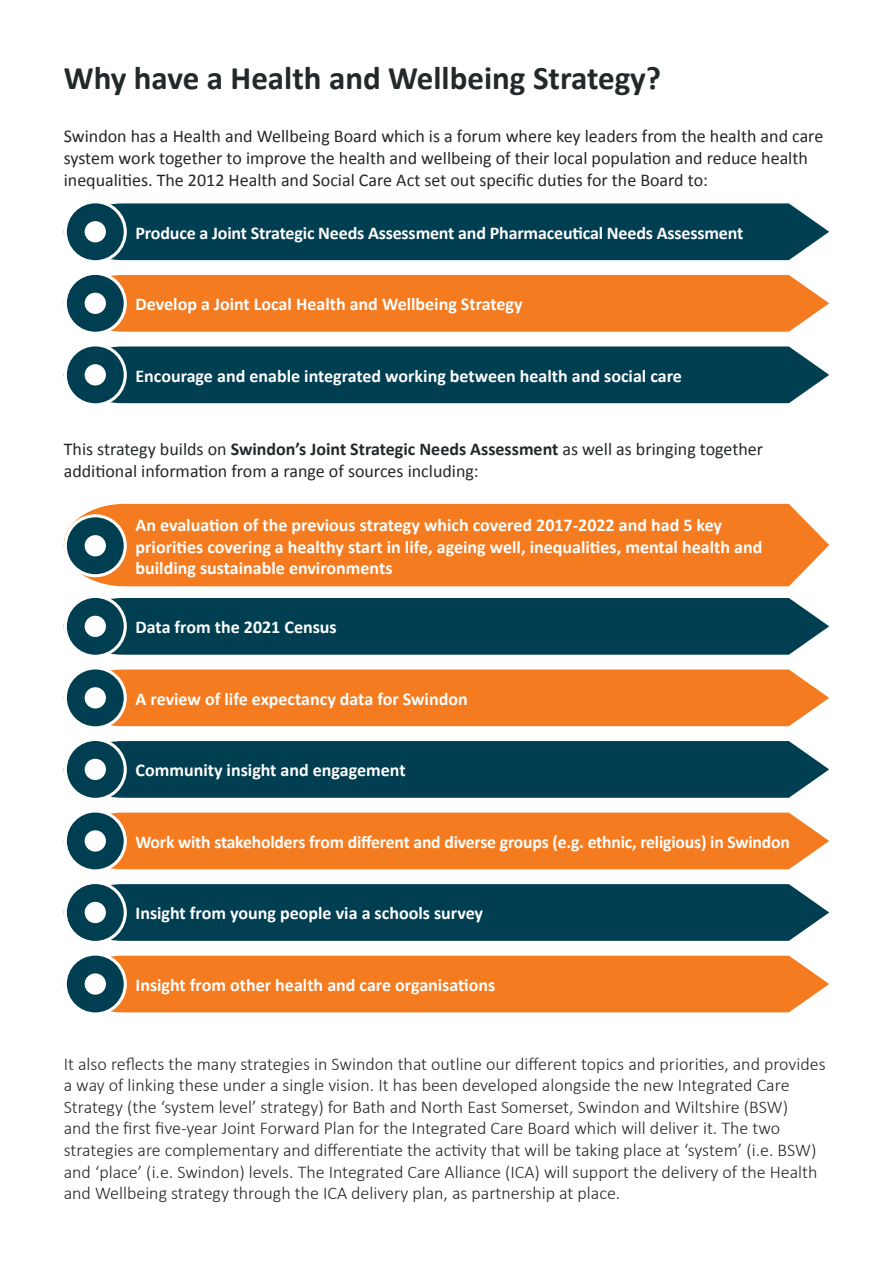
<style>
.page{position:relative;width:893px;height:1263px;background:#fff}
.page>*{position:absolute;margin:0;border:0;box-sizing:border-box;transform-origin:0 0}
.t1{font:700 33px "Calibri";color:#23282a}
.t2{font:300 18px/21.6px "Calibri";color:#23282a}
.t3{font:700 18px/21.6px "Calibri";color:#fff}
.t4{font:18px/21.6px "Calibri";color:#23282a}
.s1{font-weight:700}
</style>
<div class="page">
<div style="left:110px;top:203px;width:719px;height:57px;background:#003e52"></div>
<div style="left:65px;top:202px;width:60px;height:60px;background:#003e52;border-radius:50%"></div>
<div style="left:64px;top:200px;width:63px;height:63px;border:3px solid #fff;border-radius:50%"></div>
<div style="left:110px;top:275px;width:719px;height:57px;background:#f47b20"></div>
<div style="left:65px;top:273px;width:60px;height:60px;background:#003e52;border-radius:50%"></div>
<div style="left:64px;top:272px;width:63px;height:63px;border:3px solid #fff;border-radius:50%"></div>
<div style="left:110px;top:346px;width:719px;height:57px;background:#003e52"></div>
<div style="left:65px;top:345px;width:60px;height:60px;background:#003e52;border-radius:50%"></div>
<div style="left:64px;top:343px;width:63px;height:63px;border:3px solid #fff;border-radius:50%"></div>
<div style="left:64px;top:504px;width:765px;height:82px;background:#f47b20"></div>
<div style="left:65px;top:516px;width:60px;height:60px;background:#003e52;border-radius:50%"></div>
<div style="left:64px;top:514px;width:63px;height:63px;border:3px solid #fff;border-radius:50%"></div>
<div style="left:110px;top:598px;width:719px;height:57px;background:#003e52"></div>
<div style="left:65px;top:596px;width:60px;height:60px;background:#003e52;border-radius:50%"></div>
<div style="left:64px;top:595px;width:63px;height:63px;border:3px solid #fff;border-radius:50%"></div>
<div style="left:110px;top:669px;width:719px;height:57px;background:#f47b20"></div>
<div style="left:65px;top:668px;width:60px;height:60px;background:#003e52;border-radius:50%"></div>
<div style="left:64px;top:666px;width:63px;height:63px;border:3px solid #fff;border-radius:50%"></div>
<div style="left:110px;top:741px;width:719px;height:57px;background:#003e52"></div>
<div style="left:65px;top:739px;width:60px;height:60px;background:#003e52;border-radius:50%"></div>
<div style="left:64px;top:738px;width:63px;height:63px;border:3px solid #fff;border-radius:50%"></div>
<div style="left:110px;top:812px;width:719px;height:57px;background:#f47b20"></div>
<div style="left:65px;top:811px;width:60px;height:60px;background:#003e52;border-radius:50%"></div>
<div style="left:64px;top:809px;width:63px;height:63px;border:3px solid #fff;border-radius:50%"></div>
<div style="left:111px;top:884px;width:718px;height:57px;background:#003e52"></div>
<div style="left:65px;top:882px;width:60px;height:60px;background:#003e52;border-radius:50%"></div>
<div style="left:64px;top:881px;width:63px;height:63px;border:3px solid #fff;border-radius:50%"></div>
<div style="left:110px;top:956px;width:719px;height:56px;background:#f47b20"></div>
<div style="left:65px;top:954px;width:60px;height:60px;background:#003e52;border-radius:50%"></div>
<div style="left:64px;top:952px;width:63px;height:63px;border:3px solid #fff;border-radius:50%"></div>
<div style="left:85px;top:535px;width:21px;height:21px;background:#fff;border-radius:50%"></div>
<div style="left:85px;top:221px;width:21px;height:21px;background:#fff;border-radius:50%"></div>
<div style="left:85px;top:293px;width:21px;height:21px;background:#fff;border-radius:50%"></div>
<div style="left:85px;top:364px;width:21px;height:21px;background:#fff;border-radius:50%"></div>
<div style="left:85px;top:616px;width:21px;height:21px;background:#fff;border-radius:50%"></div>
<div style="left:85px;top:687px;width:21px;height:21px;background:#fff;border-radius:50%"></div>
<div style="left:85px;top:759px;width:21px;height:21px;background:#fff;border-radius:50%"></div>
<div style="left:85px;top:830px;width:21px;height:21px;background:#fff;border-radius:50%"></div>
<div style="left:85px;top:902px;width:21px;height:21px;background:#fff;border-radius:50%"></div>
<div style="left:85px;top:973px;width:21px;height:22px;background:#fff;border-radius:50%"></div>
<h1 class="t1" style="left:64px;top:56px;width:599px">Why have a Health and Wellbeing Strategy?</h1>
<p class="t4" style="left:64px;top:126px;width:761px">Swindon has a Health and Wellbeing Board which is a forum where key leaders from the health and care system work together to improve the health and wellbeing of their local population and reduce health inequalities. The 2012 Health and Social Care Act set out specific duties for the Board to:</p>
<p class="t3" style="left:136px;top:222px;width:609px">Produce a Joint Strategic Needs Assessment and Pharmaceutical Needs Assessment</p>
<p class="t3" style="left:136px;top:293px;width:389px">Develop a Joint Local Health and Wellbeing Strategy</p>
<p class="t3" style="left:136px;top:365px;width:548px">Encourage and enable integrated working between health and social care</p>
<p class="t4" style="left:64px;top:439px;width:701px">This strategy builds on <span class="s1">Swindon’s Joint Strategic Needs Assessment</span> as well as bringing together additional information from a range of sources including:</p>
<p class="t3" style="left:136px;top:514px;width:628px">An evaluation of the previous strategy which covered 2017-2022 and had 5 key priorities covering a healthy start in life, ageing well, inequalities, mental health and building sustainable environments</p>
<p class="t3" style="left:136px;top:616px;width:203px">Data from the 2021 Census</p>
<p class="t3" style="left:136px;top:688px;width:334px">A review of life expectancy data for Swindon</p>
<p class="t3" style="left:136px;top:759px;width:272px">Community insight and engagement</p>
<p class="t3" style="left:136px;top:831px;width:656px">Work with stakeholders from different and diverse groups (e.g. ethnic, religious) in Swindon</p>
<p class="t3" style="left:136px;top:902px;width:349px">Insight from young people via a schools survey</p>
<p class="t3" style="left:136px;top:974px;width:361px">Insight from other health and care organisations</p>
<p class="t2" style="left:64px;top:1053px;width:763px">It also reflects the many strategies in Swindon that outline our different topics and priorities, and provides a way of linking these under a single vision. It has been developed alongside the new Integrated Care Strategy (the ‘system level’ strategy) for Bath and North East Somerset, Swindon and Wiltshire (BSW)<br>and the first five-year Joint Forward Plan for the Integrated Care Board which will deliver it. The two strategies are complementary and differentiate the activity that will be taking place at ‘system’ (i.e. BSW) and ‘place’ (i.e. Swindon) levels. The Integrated Care Alliance (ICA) will support the delivery of the Health and Wellbeing strategy through the ICA delivery plan, as partnership at place.</p>
</div>
